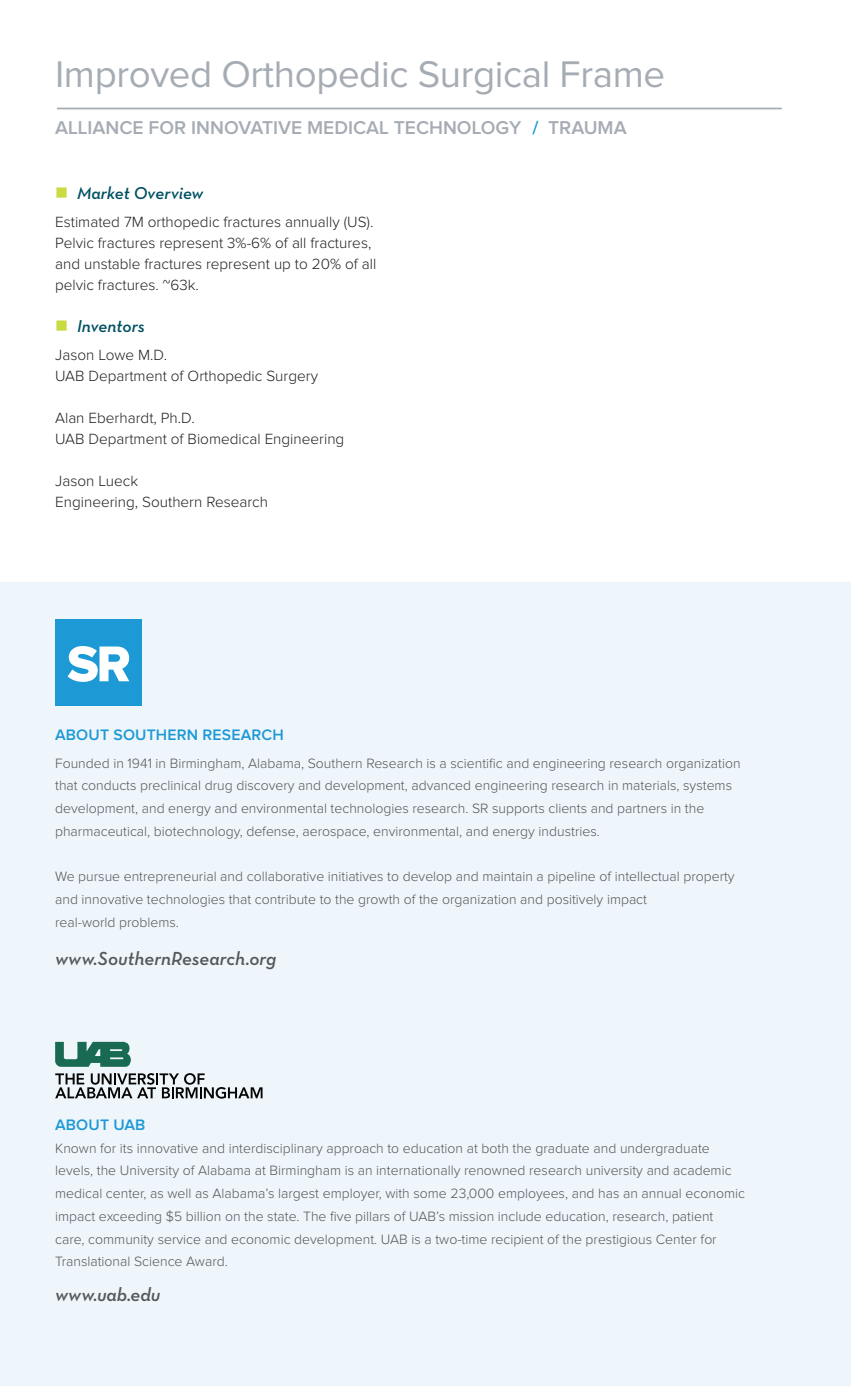
<style>
.page{position:relative;width:851px;height:1386px;background:#fff}
.page>*{position:absolute;margin:0;border:0;box-sizing:border-box;transform-origin:0 0}
.t1{font:38.5px "Proxima Nova";letter-spacing:-.01em;color:#a6acb4}
.t2{font:600 19.25px "Proxima Nova";color:#a6acb4}
.t3{font:19.25px "Neutra Text Demi Italic Alt";color:#54575a}
.t4{font:17.5px "Neutra Text Demi Italic Alt";letter-spacing:-.005em;color:#005062}
.t5{font:600 15.75px "Proxima Nova";letter-spacing:.01em;color:#1d99d6}
.t6{font:300 15.4px "Proxima Nova";color:#231f20}
.t7{font:300 14px/22.8px "Proxima Nova";color:#54575a}
.s1{color:#1d99d6}
.s2{color:#c9db41}
</style>
<div class="page">
<div style="left:0;top:583px;width:850px;height:803px;background:#eef5fb"></div>
<div style="left:55px;top:620px;width:87px;height:86px;background:#1d99d6"></div>
<svg style="left:68px;top:646px;width:61px;height:36px"></svg>
<svg style="left:55px;top:1042px;width:76px;height:25px"></svg>
<svg style="left:55px;top:1073px;width:207px;height:26px"></svg>
<hr style="left:57px;top:108px;width:724px;height:1px;background:#a6acb4">
<p class="t1" style="left:55px;top:56px;width:611px">Improved Orthopedic Surgical Frame</p>
<p class="t2" style="left:55px;top:119px;width:573px">ALLIANCE FOR INNOVATIVE MEDICAL TECHNOLOGY <span class="s1">/</span> TRAUMA</p>
<p class="t4" style="left:55px;top:182px;width:150px"><span class="s2">■</span> Market Overview</p>
<p class="t6" style="left:55px;top:213px;width:320px">Estimated 7M orthopedic fractures annually (US).</p>
<p class="t6" style="left:55px;top:234px;width:318px">Pelvic fractures represent 3%-6% of all fractures,</p>
<p class="t6" style="left:55px;top:255px;width:323px">and unstable fractures represent up to 20% of all</p>
<p class="t6" style="left:55px;top:276px;width:145px">pelvic fractures. ~63k.</p>
<p class="t4" style="left:55px;top:315px;width:91px"><span class="s2">■</span> Inventors</p>
<p class="t6" style="left:55px;top:346px;width:113px">Jason Lowe M.D.</p>
<p class="t6" style="left:55px;top:367px;width:264px">UAB Department of Orthopedic Surgery</p>
<p class="t6" style="left:55px;top:409px;width:141px">Alan Eberhardt, Ph.D.</p>
<p class="t6" style="left:55px;top:430px;width:291px">UAB Department of Biomedical Engineering</p>
<p class="t6" style="left:55px;top:472px;width:84px">Jason Lueck</p>
<p class="t6" style="left:55px;top:493px;width:214px">Engineering, Southern Research</p>
<p class="t5" style="left:55px;top:727px;width:230px">ABOUT SOUTHERN RESEARCH</p>
<p class="t7" style="left:55px;top:752px;width:687px">Founded in 1941 in Birmingham, Alabama, Southern Research is a scientific and engineering research organization that conducts preclinical drug discovery and development, advanced engineering research in materials, systems development, and energy and environmental technologies research. SR supports clients and partners in the pharmaceutical, biotechnology, defense, aerospace, environmental, and energy industries.</p>
<p class="t7" style="left:55px;top:865px;width:681px">We pursue entrepreneurial and collaborative initiatives to develop and maintain a pipeline of intellectual property and innovative technologies that contribute to the growth of the organization and positively impact<br>real-world problems.</p>
<p class="t3" style="left:55px;top:947px;width:223px">www.SouthernResearch.org</p>
<p class="t5" style="left:55px;top:1117px;width:92px">ABOUT UAB</p>
<p class="t7" style="left:55px;top:1137px;width:691px">Known for its innovative and interdisciplinary approach to education at both the graduate and undergraduate levels, the University of Alabama at Birmingham is an internationally renowned research university and academic medical center, as well as Alabama’s largest employer, with some 23,000 employees, and has an annual economic impact exceeding $5 billion on the state. The five pillars of UAB’s mission include education, research, patient care, community service and economic development. UAB is a two-time recipient of the prestigious Center for Translational Science Award.</p>
<p class="t3" style="left:55px;top:1283px;width:107px">www.uab.edu</p>
</div>
